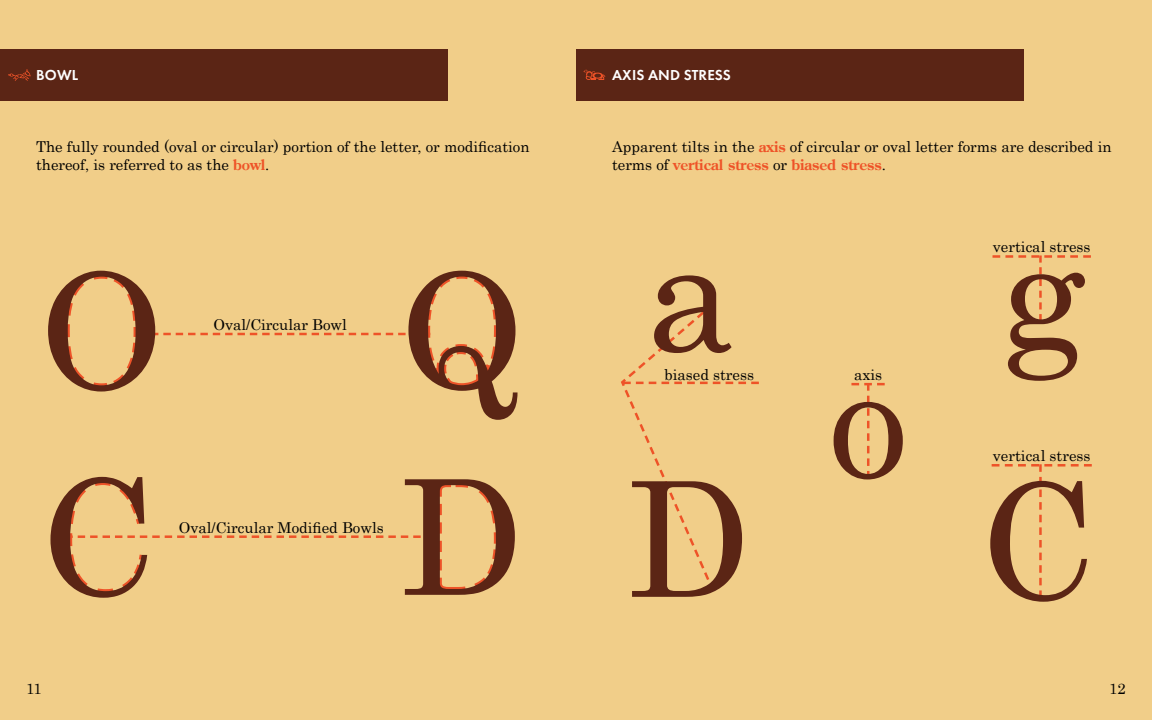
<style>
.page{position:relative;width:1152px;height:720px;background:#f1ce89}
.page>*{position:absolute;margin:0;border:0;box-sizing:border-box;transform-origin:0 0}
.t1{font:160px "Century";color:#5b2515}
.t2{font:15px/18px "Century";color:#000}
.t3{font:600 15px "Futura PT";letter-spacing:.01em;color:#fff}
.t4{font:700 14.5px "Century";color:#ee5328}
.s1{font-weight:700;font-size:14.5px;color:#ee5328}
.s2{font-weight:400;font-size:15px;color:#000}
</style>
<div class="page">
<svg style="left:65px;top:274px;width:73px;height:114px"></svg>
<svg style="left:65px;top:481px;width:433px;height:113px"></svg>
<svg style="left:151px;top:274px;width:347px;height:114px"></svg>
<svg style="left:851px;top:383px;width:34px;height:95px"></svg>
<svg style="left:993px;top:255px;width:98px;height:66px"></svg>
<svg style="left:992px;top:464px;width:100px;height:134px"></svg>
<div style="left:0;top:49px;width:448px;height:52px;background:#5b2515"></div>
<div style="left:576px;top:49px;width:448px;height:52px;background:#5b2515"></div>
<svg style="left:8px;top:69px;width:23px;height:12px"></svg>
<svg style="left:584px;top:70px;width:21px;height:10px"></svg>
<svg style="left:621px;top:305px;width:138px;height:283px"></svg>
<p class="t3" style="left:36px;top:65px;width:44px">BOWL</p>
<p class="t3" style="left:612px;top:65px;width:120px">AXIS AND STRESS</p>
<p class="t2" style="left:36px;top:136px;width:495px">The fully rounded (oval or circular) portion of the letter, or modification thereof, is referred to as the <span class="s1">bowl</span>.</p>
<p class="t1" style="left:39px;top:196px;width:126px">O</p>
<p class="t2" style="left:213px;top:314px;width:135px">Oval/Circular Bowl</p>
<p class="t1" style="left:399px;top:196px;width:126px">Q</p>
<p class="t1" style="left:39px;top:403px;width:117px">C</p>
<p class="t1" style="left:399px;top:403px;width:126px">D</p>
<p class="t2" style="left:179px;top:517px;width:207px">Oval/Circular Modified Bowls</p>
<p class="t2" style="left:612px;top:137px;width:501px">Apparent tilts in the <span class="s1">axis</span> of circular or oval letter forms are described in</p>
<p class="t4" style="left:612px;top:156px;width:275px"><span class="s2">terms of</span> vertical stress <span class="s2">or</span> biased stress<span class="s2">.</span></p>
<p class="t2" style="left:993px;top:236px;width:99px">vertical stress</p>
<p class="t1" style="left:646px;top:159px;width:90px">a</p>
<p class="t1" style="left:1000px;top:157px;width:87px">g</p>
<p class="t2" style="left:664px;top:364px;width:91px">biased stress</p>
<p class="t2" style="left:854px;top:365px;width:30px">axis</p>
<p class="t1" style="left:828px;top:285px;width:81px">o</p>
<p class="t2" style="left:993px;top:445px;width:99px">vertical stress</p>
<p class="t1" style="left:627px;top:405px;width:126px">D</p>
<p class="t1" style="left:979px;top:407px;width:117px">C</p>
<p class="t2" style="left:26px;top:678px;width:17px">11</p>
<p class="t2" style="left:1109px;top:678px;width:18px">12</p>
</div>
